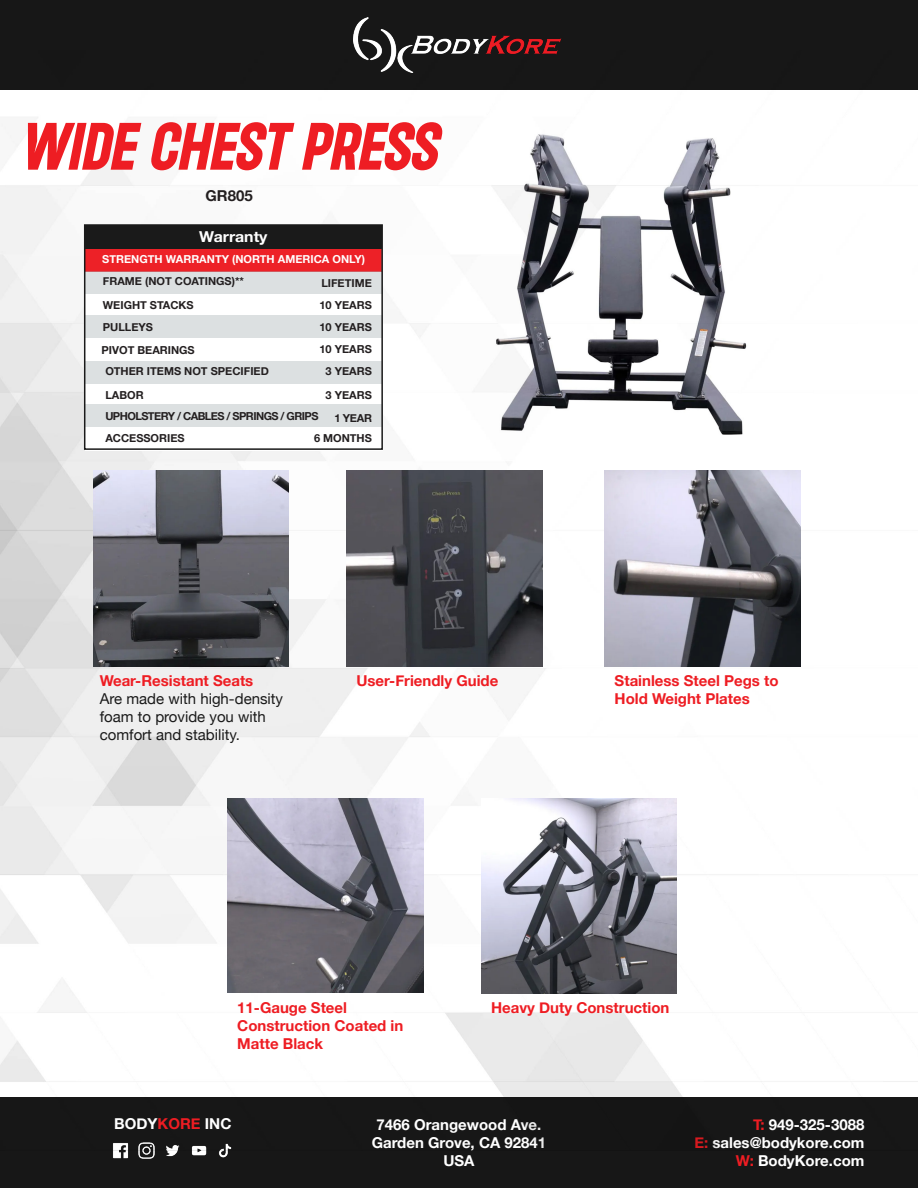
<style>
.page{position:relative;width:918px;height:1188px;background:#fff}
.page>*{position:absolute;margin:0;border:0;box-sizing:border-box;transform-origin:0 0}
.t1{font:italic 700 72px "Roundkey";color:#ee1d23}
.Paragraph_Style_1{font:700 15px/18px "Helvetica Neue";color:#ee1d23}
.t2{font:700 15px/18px "Helvetica Neue";color:#fff;text-align:center}
.Paragraph_Style_1-2{font:15px/18px "Helvetica Neue";color:#1a1a1a}
.t3{font:700 15px "Helvetica Neue";color:#fff;scale:1.06 1}
.t4{font:700 15px "Helvetica Neue";color:#231f20}
.t5{font:700 10.95px "Helvetica Neue";color:#231f20}
.t6{font:700 10.95px "Helvetica Neue";color:#fff}
.t7{font:700 10.95px "Helvetica Neue";letter-spacing:-.05em;color:#231f20}
.s1{color:#ee1d23}
</style>
<div class="page">
<div style="left:0;top:0;width:918px;height:90px;background:#171717"></div>
<img style="left:353px;top:18px;width:209px;height:32px">
<div style="left:0;top:1098px;width:918px;height:90px;background:#171717"></div>
<img style="left:113px;top:1151px;width:15px;height:8px">
<img style="left:166px;top:1151px;width:12px;height:6px">
<img style="left:219px;top:1151px;width:9px;height:7px">
<img style="left:138px;top:1151px;width:17px;height:8px">
<img style="left:191px;top:1151px;width:16px;height:5px">
<img style="left:0;top:50px;width:918px;height:1101px">
<img style="left:400px;top:110px;width:441px;height:349px">
<img style="left:93px;top:471px;width:196px;height:195px">
<img style="left:605px;top:471px;width:196px;height:195px">
<img style="left:347px;top:471px;width:195px;height:195px">
<img style="left:228px;top:798px;width:195px;height:194px">
<img style="left:481px;top:798px;width:196px;height:196px">
<div style="left:85px;top:225px;width:297px;height:34px;background:#1a1a1a"></div>
<div style="left:85px;top:249px;width:298px;height:202px;background:#fff"></div>
<div style="left:85px;top:249px;width:296px;height:22px;background:#ed2127"></div>
<div style="left:85px;top:271px;width:298px;height:22px;background:#dce0e1"></div>
<div style="left:85px;top:315px;width:298px;height:22px;background:#dce0e1"></div>
<div style="left:84px;top:361px;width:298px;height:22px;background:#dce0e1"></div>
<div style="left:84px;top:405px;width:298px;height:22px;background:#dce0e1"></div>
<div style="left:84px;top:224px;width:299px;height:226px;border:2px solid #1a1a1a"></div>
<p class="t1" style="left:18px;top:103px;width:419px">WIDE CHEST PRESS</p>
<p class="t4" style="left:205px;top:184px;width:49px">GR805</p>
<p class="t3" style="left:199px;top:225px;width:66px">Warranty</p>
<p class="t6" style="left:102px;top:251px;width:264px">STRENGTH WARRANTY (NORTH AMERICA ONLY)</p>
<p class="t5" style="left:103px;top:273px;width:143px">FRAME (NOT COATINGS)**</p>
<p class="t5" style="left:103px;top:296px;width:92px">WEIGHT STACKS</p>
<p class="t5" style="left:319px;top:296px;width:54px">10 YEARS</p>
<p class="t5" style="left:319px;top:318px;width:54px">10 YEARS</p>
<p class="t5" style="left:319px;top:340px;width:54px">10 YEARS</p>
<p class="t5" style="left:321px;top:274px;width:52px">LIFETIME</p>
<p class="t5" style="left:103px;top:318px;width:52px">PULLEYS</p>
<p class="t5" style="left:102px;top:341px;width:95px">PIVOT BEARINGS</p>
<p class="t5" style="left:105px;top:363px;width:165px">OTHER ITEMS NOT SPECIFIED</p>
<p class="t5" style="left:326px;top:363px;width:48px">3 YEARS</p>
<p class="t5" style="left:105px;top:387px;width:40px">LABOR</p>
<p class="t5" style="left:326px;top:387px;width:48px">3 YEARS</p>
<p class="t7" style="left:105px;top:408px;width:215px">UPHOLSTERY / CABLES / SPRINGS / GRIPS</p>
<p class="t5" style="left:334px;top:410px;width:39px">1 YEAR</p>
<p class="t5" style="left:105px;top:430px;width:81px">ACCESSORIES</p>
<p class="t5" style="left:314px;top:430px;width:59px">6 MONTHS</p>
<p class="Paragraph_Style_1" style="left:100px;top:672px;width:155px">Wear-Resistant Seats</p>
<p class="Paragraph_Style_1-2" style="left:100px;top:690px;width:185px">Are made with high-density foam to provide you with comfort and stability.</p>
<p class="Paragraph_Style_1" style="left:356px;top:672px;width:143px">User-Friendly Guide</p>
<p class="Paragraph_Style_1" style="left:615px;top:672px;width:165px">Stainless Steel Pegs to<br>Hold Weight Plates</p>
<p class="Paragraph_Style_1" style="left:237px;top:999px;width:168px">11-Gauge Steel<br>Construction Coated in<br>Matte Black</p>
<p class="Paragraph_Style_1" style="left:491px;top:999px;width:180px">Heavy Duty Construction</p>
<h2 class="t2" style="left:114px;top:1115px;width:119px">BODY<span class="s1">KORE</span> INC</h2>
<h2 class="t2" style="left:372px;top:1116px;width:176px">7466 Orangewood Ave.<br>Garden Grove, CA 92841<br>USA</h2>
<h2 class="t2" style="left:694px;top:1116px;width:172px;text-align:right"><span class="s1">T:</span> 949-325-3088<br><span class="s1">E:</span> sales@bodykore.com<br><span class="s1">W:</span> BodyKore.com</h2>
</div>
